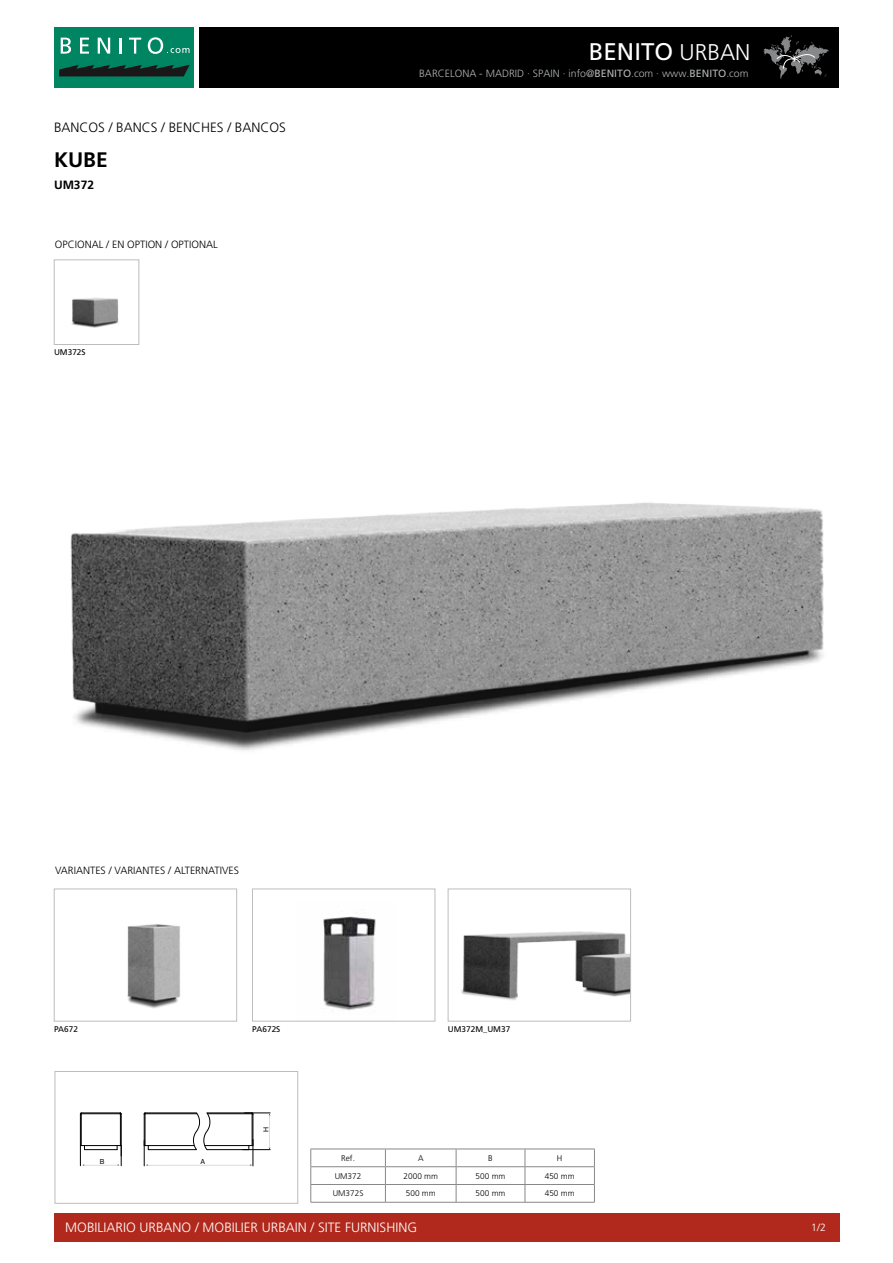
<style>
.page{position:relative;width:893px;height:1263px;background:#fff}
.page>*{position:absolute;margin:0;border:0;box-sizing:border-box;transform-origin:0 0}
.t1{font:24.15px "Frutiger";color:#fff}
.t2{font:700 21px "Frutiger";color:#000}
.t3{font:300 13.5px "Frutiger";color:#fff}
.t4{font:300 13.5px "Frutiger";color:#000}
.t5{font:700 12px "Frutiger";color:#000}
.t6{font:300 10.5px "Frutiger";color:#000}
.t7{font:300 10.5px "Frutiger";color:#b1b3b4}
.t8{font:300 10.5px "Frutiger";color:#fff}
.t9{font:300 8.25px "Frutiger";color:#000}
.t10{font:8.25px "Frutiger";color:#000}
.t11{font:6.9px "Helvetica";color:#000}
.s1{font-weight:300;font-size:22.8px}
.s2{font-weight:400}
</style>
<div class="page">
<div style="left:54px;top:1213px;width:785px;height:29px;background:#b1291c"></div>
<div style="left:199px;top:27px;width:640px;height:61px;background:#000"></div>
<svg style="left:763px;top:36px;width:66px;height:43px"></svg>
<div style="left:54px;top:27px;width:140px;height:61px;background:#008563"></div>
<svg style="left:59px;top:65px;width:131px;height:11px"></svg>
<svg style="left:61px;top:38px;width:10px;height:16px"></svg>
<svg style="left:80px;top:38px;width:9px;height:16px"></svg>
<svg style="left:98px;top:38px;width:12px;height:16px"></svg>
<hr style="left:119px;top:38px;width:3px;height:16px;background:#fff">
<svg style="left:129px;top:38px;width:12px;height:16px"></svg>
<svg style="left:148px;top:37px;width:41px;height:17px"></svg>
<hr style="left:311px;top:1184px;width:74px;height:1px;background:#87888a">
<hr style="left:385px;top:1184px;width:71px;height:1px;background:#87888a">
<hr style="left:456px;top:1184px;width:69px;height:1px;background:#87888a">
<hr style="left:525px;top:1184px;width:70px;height:1px;background:#87888a">
<hr style="left:311px;top:1202px;width:74px;height:1px;background:#87888a">
<hr style="left:385px;top:1202px;width:71px;height:1px;background:#87888a">
<hr style="left:456px;top:1202px;width:69px;height:1px;background:#87888a">
<hr style="left:525px;top:1202px;width:70px;height:1px;background:#87888a">
<hr style="left:310px;top:1148px;width:75px;height:1px;background:#87888a">
<svg style="left:310px;top:1149px;width:2px;height:53px"></svg>
<hr style="left:385px;top:1148px;width:71px;height:1px;background:#87888a">
<hr style="left:456px;top:1148px;width:69px;height:1px;background:#87888a">
<hr style="left:525px;top:1148px;width:70px;height:1px;background:#87888a">
<hr style="left:310px;top:1166px;width:75px;height:1px;background:#87888a">
<hr style="left:385px;top:1166px;width:71px;height:1px;background:#87888a">
<hr style="left:456px;top:1166px;width:69px;height:1px;background:#87888a">
<hr style="left:525px;top:1166px;width:70px;height:1px;background:#87888a">
<svg style="left:385px;top:1149px;width:1px;height:53px"></svg>
<svg style="left:456px;top:1149px;width:1px;height:53px"></svg>
<svg style="left:594px;top:1149px;width:1px;height:53px"></svg>
<svg style="left:525px;top:1149px;width:1px;height:53px"></svg>
<hr style="left:81px;top:1114px;width:1px;height:31px;background:#000">
<hr style="left:120px;top:1114px;width:1px;height:31px;background:#000">
<hr style="left:121px;top:1114px;width:1px;height:31px;background:#000">
<hr style="left:80px;top:1114px;width:1px;height:31px;background:#000">
<hr style="left:81px;top:1113px;width:39px;height:1px;background:#000">
<svg style="left:80px;top:1145px;width:42px;height:21px"></svg>
<svg style="left:144px;top:1112px;width:127px;height:54px"></svg>
<div style="left:55px;top:1071px;width:243px;height:132px;border:1px solid #bbbdbe"></div>
<div style="left:54px;top:260px;width:85px;height:85px;border:1px solid #bbbdbe"></div>
<img style="left:53px;top:265px;width:771px;height:486px">
<img style="left:461px;top:931px;width:168px;height:69px">
<div style="left:448px;top:889px;width:183px;height:132px;border:1px solid #bbbdbe"></div>
<img style="left:127px;top:924px;width:53px;height:84px">
<div style="left:54px;top:889px;width:183px;height:132px;border:1px solid #bbbdbe"></div>
<img style="left:323px;top:916px;width:53px;height:96px">
<div style="left:252px;top:889px;width:183px;height:132px;border:1px solid #bbbdbe"></div>
<p class="t4" style="left:54px;top:119px;width:232px">Bancos / Bancs / Bench es / Bancos</p>
<h2 class="t2" style="left:54px;top:148px;width:55px">KUBE</h2>
<p class="t5" style="left:54px;top:178px;width:42px">UM372</p>
<p class="t6" style="left:55px;top:239px;width:164px">OPCIONAL / EN OPTION / OPTIONAL</p>
<p class="t10" style="left:54px;top:348px;width:33px">UM372S</p>
<h1 class="t1" style="left:589px;top:37px;width:163px">BENITO <span class="s1">URBAN</span></h1>
<p class="t7" style="left:419px;top:67px;width:331px">BARCELONA - MADRID · SPAIN · info@<span class="s2">BENITO</span>.com · www.<span class="s2">BENITO</span>.com</p>
<p class="t6" style="left:55px;top:865px;width:185px">VARIANTES / VARIANTES / ALTERNATIVES</p>
<p class="t10" style="left:54px;top:1024px;width:25px">PA672</p>
<p class="t10" style="left:252px;top:1024px;width:29px">pa672s</p>
<p class="t10" style="left:448px;top:1024px;width:64px">UM372M_UM37</p>
<p class="t11" style="left:100px;top:1156px;width:6px">B</p>
<p class="t11" style="left:200px;top:1156px;width:6px">A</p>
<p class="t11" style="left:261px;top:1132px;width:7px;rotate:-90deg">H</p>
<p class="t9" style="left:341px;top:1153px;width:15px">Ref.</p>
<p class="t9" style="left:418px;top:1153px;width:7px">A</p>
<p class="t9" style="left:488px;top:1153px;width:6px">B</p>
<p class="t9" style="left:557px;top:1153px;width:7px">H</p>
<p class="t9" style="left:335px;top:1171px;width:28px">UM372</p>
<p class="t9" style="left:404px;top:1171px;width:36px">2000 mm</p>
<p class="t9" style="left:476px;top:1171px;width:31px">500 mm</p>
<p class="t9" style="left:545px;top:1171px;width:31px">450 mm</p>
<p class="t9" style="left:333px;top:1189px;width:32px">UM372S</p>
<p class="t9" style="left:406px;top:1189px;width:31px">500 mm</p>
<p class="t9" style="left:476px;top:1189px;width:31px">500 mm</p>
<p class="t9" style="left:545px;top:1189px;width:31px">450 mm</p>
<p class="t3" style="left:65px;top:1220px;width:353px">MOBILIARIO URBANO / MOBILIER URBAIN / SITE FURNISHING</p>
<p class="t8" style="left:811px;top:1221px;width:16px">1/2</p>
</div>
